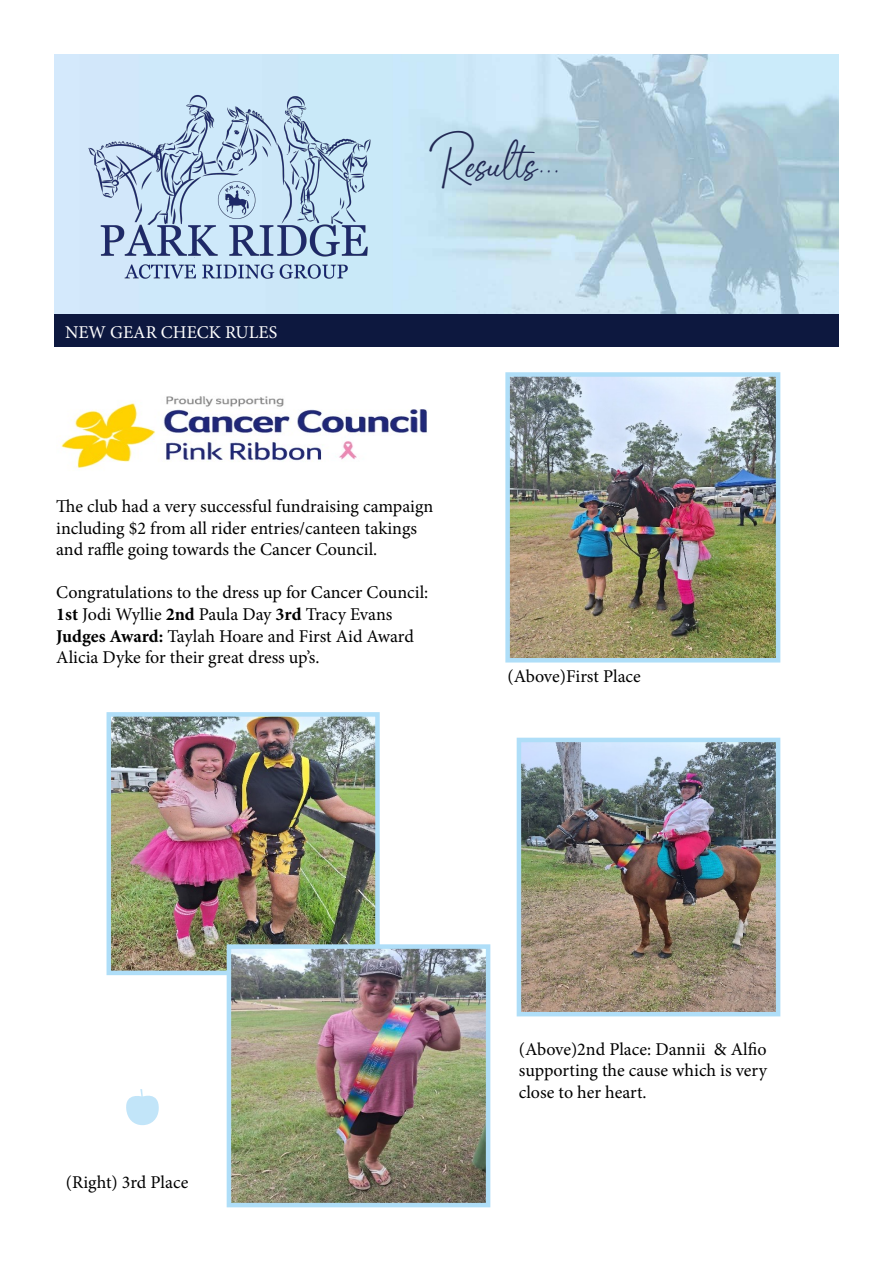
<style>
.page{position:relative;width:893px;height:1263px;background:#fff}
.page>*{position:absolute;margin:0;border:0;box-sizing:border-box;transform-origin:0 0}
.t1{font:36px "Sagetarius";color:#222954}
.t2{font:18px/21.6px "Minion Pro";color:#000}
.t3{font:18px "Minion Pro";color:#fff}
.s1{font-weight:700}
</style>
<div class="page">
<img style="left:55px;top:54px;width:784px;height:261px">
<svg style="left:126px;top:1089px;width:33px;height:36px"></svg>
<img style="left:55px;top:81px;width:351px;height:206px">
<div style="left:54px;top:315px;width:785px;height:32px;background:#0d183f"></div>
<img style="left:61px;top:396px;width:366px;height:73px">
<img style="left:112px;top:717px;width:263px;height:253px">
<div style="left:107px;top:712px;width:273px;height:263px;border:4px solid #afdef8"></div>
<img style="left:522px;top:743px;width:253px;height:268px">
<div style="left:517px;top:738px;width:263px;height:278px;border:4px solid #afdef8"></div>
<img style="left:510px;top:377px;width:265px;height:280px">
<div style="left:505px;top:372px;width:275px;height:290px;border:4px solid #afdef8"></div>
<img style="left:232px;top:949px;width:253px;height:253px">
<div style="left:227px;top:944px;width:263px;height:263px;border:4px solid #afdef8"></div>
<p class="t3" style="left:65px;top:320px;width:214px">NEW GEAR CHECK RULES</p>
<h1 class="t1" style="left:429px;top:143px;width:133px">Results...</h1>
<p class="t2" style="left:56px;top:495px;width:379px">The club had a very successful fundraising campaign including $2 from all rider entries/canteen takings and raffle going towards the Cancer Council.</p>
<p class="t2" style="left:56px;top:582px;width:374px">Congratulations to the dress up for Cancer Council:<br><span class="s1">1st</span> Jodi Wyllie <span class="s1">2nd</span> Paula Day <span class="s1">3rd</span> Tracy Evans <span class="s1">Judges Award:</span> Taylah Hoare and First Aid Award Alicia Dyke for their great dress up’s.</p>
<p class="t2" style="left:508px;top:666px;width:135px">(Above)First Place</p>
<p class="t2" style="left:66px;top:1172px;width:124px">(Right) 3rd Place</p>
<p class="t2" style="left:519px;top:1038px;width:250px;text-align:justify">(Above)2nd Place: Dannii &amp; Alfio supporting the cause which is very close to her heart.</p>
</div>
